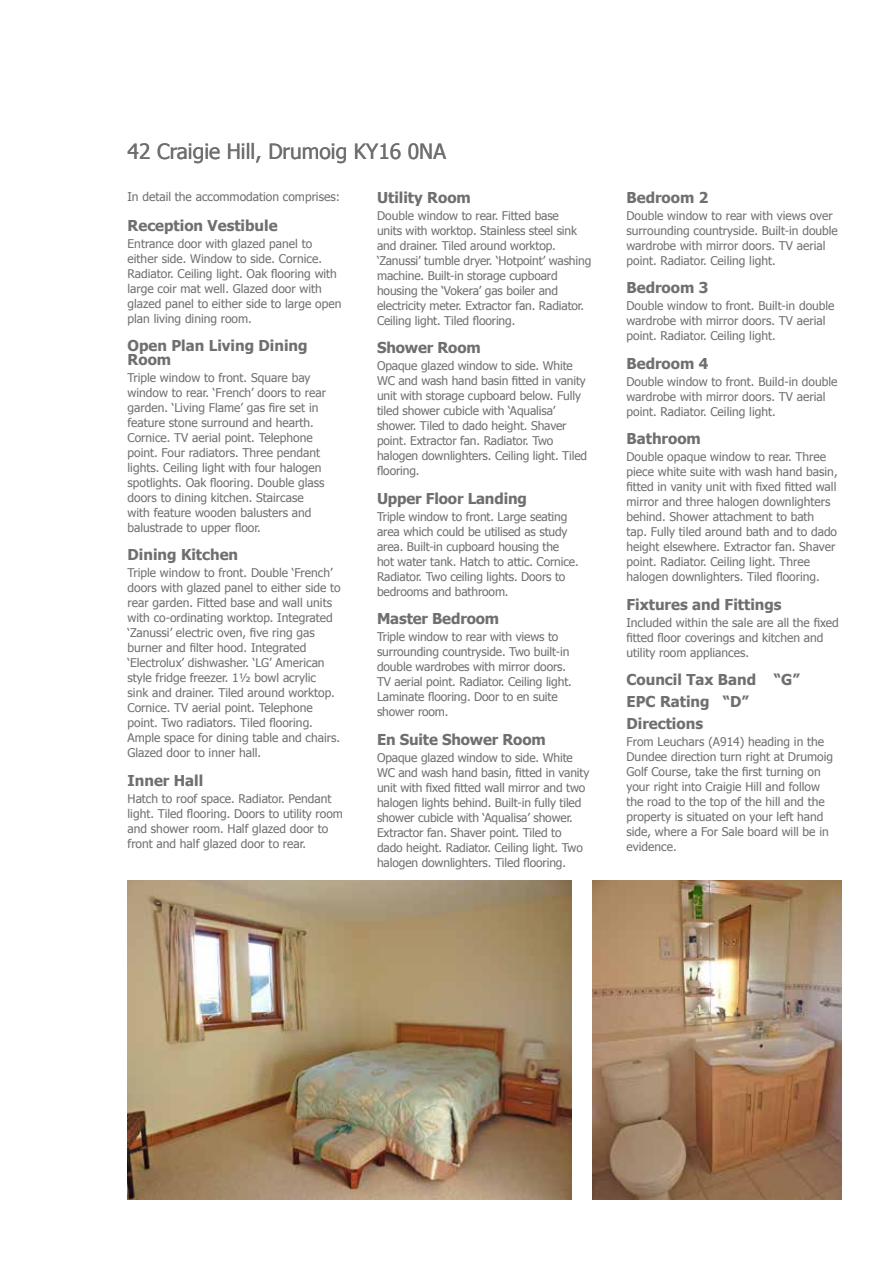
<style>
.page{position:relative;width:893px;height:1263px;background:#fff}
.page>*{position:absolute;margin:0;border:0;box-sizing:border-box;transform-origin:0 0}
.t1{font:21px "Tahoma";color:#6f6f6f}
.t2{font:700 15px/21.9px "Tahoma";color:#6f6f6f}
.t3{font:12px/15px "Tahoma";color:#6f6f6f}
</style>
<div class="page">
<img style="left:128px;top:880px;width:443px;height:319px">
<img style="left:592px;top:880px;width:250px;height:319px">
<h1 class="t1" style="left:128px;top:138px;width:320px">42 Craigie Hill, Drumoig KY16 0NA</h1>
<p class="t3" style="left:128px;top:188px;width:214px">In detail the accommodation comprises:</p>
<p class="t2" style="left:128px;top:214px;width:152px">Reception Vestibule</p>
<p class="t3" style="left:128px;top:236px;width:215px">Entrance door with glazed panel to either side. Window to side. Cornice.<br>Radiator. Ceiling light. Oak flooring with large coir mat well. Glazed door with glazed panel to either side to large open plan living dining room.</p>
<p class="t2" style="left:128px;top:339px;width:182px;line-height:13.4px">Open Plan Living Dining<br>Room</p>
<p class="t3" style="left:128px;top:370px;width:200px">Triple window to front. Square bay window to rear. ‘French’ doors to rear garden. ‘Living Flame’ gas fire set in feature stone surround and hearth.<br>Cornice. TV aerial point. Telephone point. Four radiators. Three pendant lights. Ceiling light with four halogen spotlights. Oak flooring. Double glass doors to dining kitchen. Staircase with feature wooden balusters and balustrade to upper floor.</p>
<p class="t2" style="left:128px;top:543px;width:112px">Dining Kitchen</p>
<p class="t3" style="left:128px;top:565px;width:215px">Triple window to front. Double ‘French’ doors with glazed panel to either side to rear garden. Fitted base and wall units with co-ordinating worktop. Integrated ‘Zanussi’ electric oven, five ring gas burner and filter hood. Integrated ‘Electrolux’ dishwasher. ‘LG’ American style fridge freezer. 1½ bowl acrylic<br>sink and drainer. Tiled around worktop.<br>Cornice. TV aerial point. Telephone point. Two radiators. Tiled flooring.<br>Ample space for dining table and chairs.<br>Glazed door to inner hall.</p>
<p class="t2" style="left:128px;top:769px;width:77px">Inner Hall</p>
<p class="t3" style="left:128px;top:791px;width:217px">Hatch to roof space. Radiator. Pendant light. Tiled flooring. Doors to utility room and shower room. Half glazed door to front and half glazed door to rear.</p>
<p class="t2" style="left:377px;top:186px;width:95px">Utility Room</p>
<p class="t3" style="left:377px;top:208px;width:216px">Double window to rear. Fitted base<br>units with worktop. Stainless steel sink and drainer. Tiled around worktop. ‘Zanussi’ tumble dryer. ‘Hotpoint’ washing machine. Built-in storage cupboard housing the ‘Vokera’ gas boiler and electricity meter. Extractor fan. Radiator.<br>Ceiling light. Tiled flooring.</p>
<p class="t2" style="left:377px;top:336px;width:105px">Shower Room</p>
<p class="t3" style="left:377px;top:358px;width:212px">Opaque glazed window to side. White WC and wash hand basin fitted in vanity unit with storage cupboard below. Fully tiled shower cubicle with ‘Aqualisa’ shower. Tiled to dado height. Shaver point. Extractor fan. Radiator. Two halogen downlighters. Ceiling light. Tiled flooring.</p>
<p class="t2" style="left:377px;top:487px;width:151px">Upper Floor Landing</p>
<p class="t3" style="left:377px;top:509px;width:203px">Triple window to front. Large seating area which could be utilised as study area. Built-in cupboard housing the hot water tank. Hatch to attic. Cornice.<br>Radiator. Two ceiling lights. Doors to bedrooms and bathroom.</p>
<p class="t2" style="left:377px;top:607px;width:124px">Master Bedroom</p>
<p class="t3" style="left:377px;top:629px;width:196px">Triple window to rear with views to surrounding countryside. Two built-in double wardrobes with mirror doors.<br>TV aerial point. Radiator. Ceiling light.<br>Laminate flooring. Door to en suite shower room.</p>
<p class="t2" style="left:377px;top:728px;width:170px">En Suite Shower Room</p>
<p class="t3" style="left:377px;top:750px;width:214px">Opaque glazed window to side. White WC and wash hand basin, fitted in vanity unit with fixed fitted wall mirror and two halogen lights behind. Built-in fully tiled shower cubicle with ‘Aqualisa’ shower.<br>Extractor fan. Shaver point. Tiled to dado height. Radiator. Ceiling light. Two halogen downlighters. Tiled flooring.</p>
<p class="t2" style="left:626px;top:186px;width:83px">Bedroom 2</p>
<p class="t3" style="left:626px;top:208px;width:213px">Double window to rear with views over surrounding countryside. Built-in double wardrobe with mirror doors. TV aerial point. Radiator. Ceiling light.</p>
<p class="t2" style="left:626px;top:276px;width:83px">Bedroom 3</p>
<p class="t3" style="left:626px;top:298px;width:210px">Double window to front. Built-in double wardrobe with mirror doors. TV aerial point. Radiator. Ceiling light.</p>
<p class="t2" style="left:626px;top:352px;width:83px">Bedroom 4</p>
<p class="t3" style="left:626px;top:374px;width:212px">Double window to front. Build-in double wardrobe with mirror doors. TV aerial point. Radiator. Ceiling light.</p>
<p class="t2" style="left:626px;top:427px;width:76px">Bathroom</p>
<p class="t3" style="left:626px;top:449px;width:213px">Double opaque window to rear. Three piece white suite with wash hand basin, fitted in vanity unit with fixed fitted wall mirror and three halogen downlighters behind. Shower attachment to bath tap. Fully tiled around bath and to dado height elsewhere. Extractor fan. Shaver point. Radiator. Ceiling light. Three halogen downlighters. Tiled flooring.</p>
<p class="t2" style="left:626px;top:593px;width:157px">Fixtures and Fittings</p>
<p class="t3" style="left:626px;top:615px;width:214px">Included within the sale are all the fixed fitted floor coverings and kitchen and utility room appliances.</p>
<p class="t2" style="left:626px;top:668px;width:175px">Council Tax Band “G”<br>EPC Rating “D”<br>Directions</p>
<p class="t3" style="left:626px;top:734px;width:208px">From Leuchars (A914) heading in the Dundee direction turn right at Drumoig Golf Course, take the first turning on your right into Craigie Hill and follow the road to the top of the hill and the property is situated on your left hand side, where a For Sale board will be in evidence.</p>
</div>
